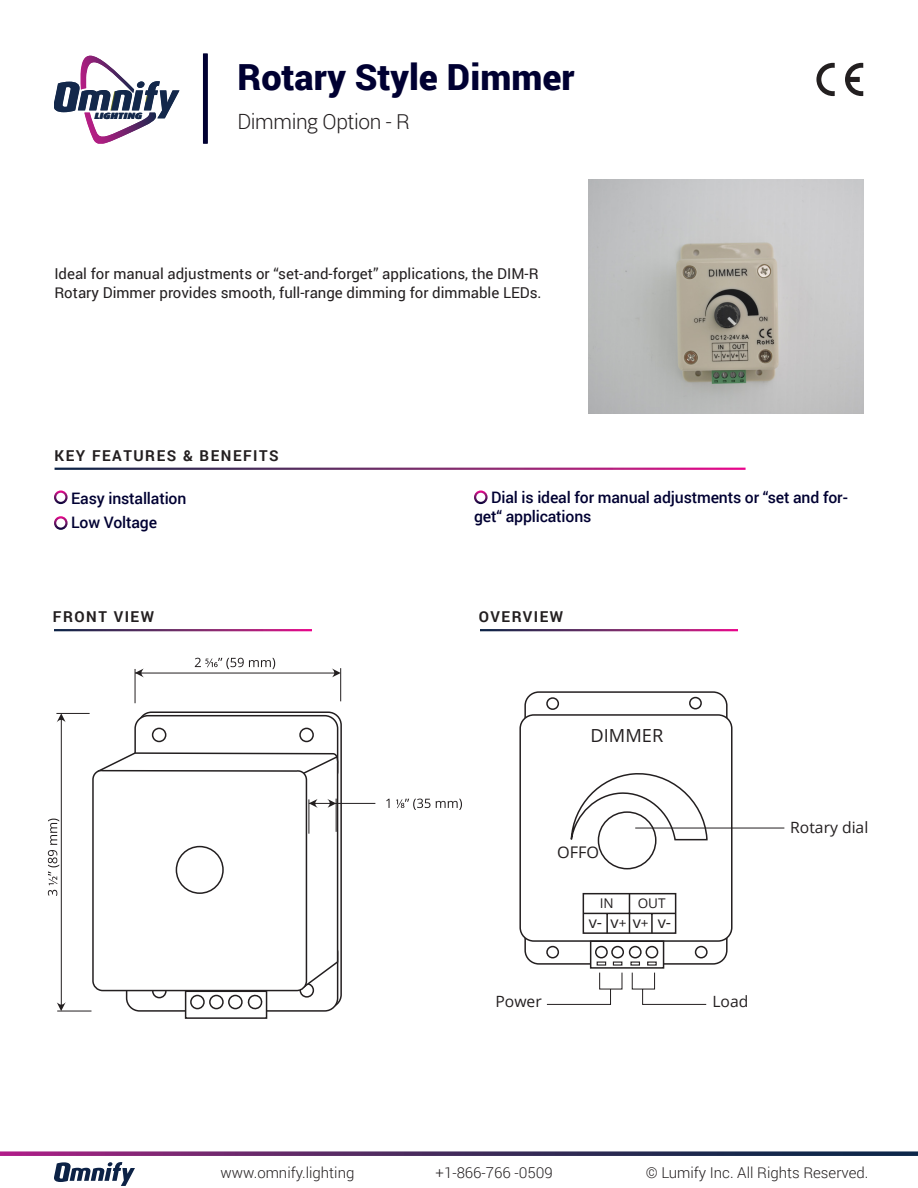
<style>
.page{position:relative;width:918px;height:1188px;background:#fff}
.page>*{position:absolute;margin:0;border:0;box-sizing:border-box;transform-origin:0 0}
.t1{font:900 36px "Roboto";color:#000032}
.Product_Sub_Headline{font:300 21px "Roboto";letter-spacing:-.02em;color:#231f20}
.t2{font:18px "Open Sans";color:#231f20}
.t3{font:16.05px "Open Sans";color:#231f20}
.t4{font:500 15.9px/19px "Roboto";letter-spacing:-.01em;color:#000032}
.t5{font:15.45px "Open Sans";color:#231f20}
.Product_Bodycopy{font:15px/19.5px "Roboto";color:#231f20}
.t6{font:300 15px "Roboto";color:#231f20}
.Small_header{font:700 15px "Roboto";letter-spacing:.1em;color:#231f20}
.t7{font:13.35px "Open Sans";color:#231f20}
.t8{font:italic 900 9px "Dax Pro";color:#13284b;scale:1.25 1}
.s1{font-size:13.35px}
</style>
<div class="page">
<svg style="left:54px;top:1162px;width:81px;height:24px"></svg>
<svg style="left:0;top:1151px;width:918px;height:5px;background:#5c3d6f"></svg>
<svg style="left:54px;top:56px;width:126px;height:88px"></svg>
<div style="left:203px;top:54px;width:5px;height:90px;background:#000032"></div>
<svg style="left:816px;top:63px;width:19px;height:33px"></svg>
<svg style="left:845px;top:63px;width:18px;height:33px"></svg>
<img style="left:588px;top:180px;width:276px;height:234px">
<div style="left:54px;top:490px;width:14px;height:14px;border:2px solid #fff;border-radius:50%"></div>
<div style="left:54px;top:516px;width:14px;height:14px;border:2px solid #fff;border-radius:50%"></div>
<div style="left:474px;top:490px;width:14px;height:14px;border:2px solid #fff;border-radius:50%"></div>
<div style="left:524px;top:691px;width:204px;height:274px;border:2px solid #231f20;border-radius:14px"></div>
<div style="left:520px;top:715px;width:212px;height:226px;background:#fff;border-radius:14px"></div>
<div style="left:519px;top:714px;width:214px;height:228px;border:2px solid #231f20;border-radius:14px"></div>
<div style="left:598px;top:811px;width:59px;height:58px;border:2px solid #231f20;border-radius:50%"></div>
<svg style="left:570px;top:773px;width:138px;height:68px"></svg>
<div style="left:546px;top:697px;width:13px;height:13px;border:2px solid #231f20;border-radius:50%"></div>
<div style="left:689px;top:697px;width:13px;height:12px;border:2px solid #231f20;border-radius:50%"></div>
<div style="left:695px;top:946px;width:13px;height:12px;border:2px solid #231f20;border-radius:50%"></div>
<div style="left:546px;top:946px;width:13px;height:12px;border:2px solid #231f20;border-radius:50%"></div>
<svg style="left:593px;top:945px;width:68px;height:21px"></svg>
<div style="left:590px;top:940px;width:74px;height:29px;border:2px solid #231f20"></div>
<div style="left:630px;top:947px;width:11px;height:11px;background:#fff;border-radius:50%"></div>
<div style="left:629px;top:946px;width:13px;height:12px;border:2px solid #231f20;border-radius:50%"></div>
<div style="left:646px;top:947px;width:12px;height:11px;background:#fff;border-radius:50%"></div>
<div style="left:646px;top:946px;width:12px;height:12px;border:2px solid #231f20;border-radius:50%"></div>
<div style="left:612px;top:947px;width:11px;height:11px;background:#fff;border-radius:50%"></div>
<div style="left:611px;top:946px;width:13px;height:12px;border:2px solid #231f20;border-radius:50%"></div>
<div style="left:596px;top:947px;width:11px;height:11px;background:#fff;border-radius:50%"></div>
<div style="left:595px;top:946px;width:13px;height:12px;border:2px solid #231f20;border-radius:50%"></div>
<div style="left:583px;top:893px;width:93px;height:41px;border:2px solid #231f20"></div>
<hr style="left:629px;top:894px;width:1px;height:39px;background:#231f20">
<hr style="left:583px;top:913px;width:93px;height:1px;background:#231f20">
<hr style="left:606px;top:913px;width:2px;height:20px;background:#231f20">
<hr style="left:651px;top:913px;width:2px;height:20px;background:#231f20">
<svg style="left:597px;top:962px;width:9px;height:4px"></svg>
<div style="left:647px;top:962px;width:10px;height:4px;border:1px solid #231f20"></div>
<svg style="left:613px;top:962px;width:9px;height:4px"></svg>
<hr style="left:635px;top:828px;width:149px;height:1px;background:#231f20">
<svg style="left:546px;top:972px;width:161px;height:33px"></svg>
<div style="left:138px;top:711px;width:204px;height:297px;border:2px solid #231f20;border-radius:13px"></div>
<div style="left:135px;top:716px;width:203px;height:68px;background:#fff;border-radius:13px"></div>
<div style="left:134px;top:715px;width:204px;height:70px;border:2px solid #231f20;border-radius:13px"></div>
<div style="left:127px;top:940px;width:211px;height:71px;background:#fff;border-radius:13px"></div>
<div style="left:126px;top:939px;width:212px;height:73px;border:2px solid #231f20;border-radius:13px"></div>
<svg style="left:195px;top:658px;width:80px;height:11px"></svg>
<hr style="left:135px;top:673px;width:201px;height:1px;background:#231f20">
<svg style="left:136px;top:668px;width:8px;height:9px"></svg>
<svg style="left:332px;top:668px;width:8px;height:9px"></svg>
<hr style="left:135px;top:669px;width:1px;height:34px;background:#231f20">
<hr style="left:340px;top:668px;width:1px;height:33px;background:#231f20">
<div style="left:152px;top:728px;width:14px;height:14px;border:2px solid #231f20;border-radius:50%"></div>
<div style="left:299px;top:728px;width:15px;height:14px;border:2px solid #231f20;border-radius:50%"></div>
<div style="left:152px;top:984px;width:15px;height:14px;border:2px solid #231f20;border-radius:50%"></div>
<div style="left:300px;top:983px;width:14px;height:15px;border:2px solid #231f20;border-radius:50%"></div>
<svg style="left:99px;top:751px;width:240px;height:238px"></svg>
<svg style="left:298px;top:755px;width:42px;height:22px"></svg>
<svg style="left:92px;top:770px;width:216px;height:222px"></svg>
<div style="left:176px;top:847px;width:47px;height:46px;background:#fff;border-radius:50%"></div>
<div style="left:176px;top:846px;width:48px;height:48px;border:2px solid #231f20;border-radius:50%"></div>
<div style="left:186px;top:991px;width:81px;height:27px;background:#fff"></div>
<div style="left:185px;top:991px;width:82px;height:28px;border:2px solid #231f20"></div>
<div style="left:190px;top:995px;width:15px;height:14px;border:2px solid #231f20;border-radius:50%"></div>
<div style="left:209px;top:995px;width:15px;height:14px;border:2px solid #231f20;border-radius:50%"></div>
<div style="left:228px;top:995px;width:15px;height:14px;border:2px solid #231f20;border-radius:50%"></div>
<svg style="left:248px;top:993px;width:17px;height:19px"></svg>
<hr style="left:61px;top:718px;width:1px;height:288px;background:#231f20">
<svg style="left:57px;top:1002px;width:9px;height:9px"></svg>
<svg style="left:57px;top:714px;width:9px;height:8px"></svg>
<hr style="left:57px;top:1011px;width:34px;height:1px;background:#231f20">
<hr style="left:56px;top:713px;width:34px;height:1px;background:#231f20">
<svg style="left:48px;top:819px;width:11px;height:77px"></svg>
<hr style="left:309px;top:803px;width:66px;height:1px;background:#231f20">
<svg style="left:310px;top:799px;width:8px;height:9px"></svg>
<svg style="left:327px;top:799px;width:9px;height:9px"></svg>
<hr style="left:309px;top:799px;width:1px;height:35px;background:#231f20">
<hr style="left:336px;top:799px;width:1px;height:33px;background:#231f20">
<svg style="left:386px;top:799px;width:4px;height:9px"></svg>
<svg style="left:396px;top:799px;width:66px;height:11px"></svg>
<p class="t1" style="left:238px;top:52px;width:339px">Rotary Style Dimmer</p>
<p class="t8" style="left:95px;top:110px;width:40px">LIGHTING</p>
<p class="Product_Sub_Headline" style="left:238px;top:107px;width:174px">Dimming Option - R</p>
<p class="Product_Bodycopy" style="left:54px;top:263px;width:489px">Ideal for manual adjustments or “set-and-forget” applications, the DIM-R<br>Rotary Dimmer provides smooth, full-range dimming for dimmable LEDs.</p>
<p class="Small_header" style="left:55px;top:445px;width:226px">KEY FEATURES &amp; BENEFITS</p>
<p class="t4" style="left:71px;top:488px;width:117px">Easy installation</p>
<p class="t4" style="left:71px;top:513px;width:87px">Low Voltage</p>
<p class="Small_header" style="left:53px;top:606px;width:103px">FRONT VIEW</p>
<p class="t4" style="left:474px;top:487px;width:375px;text-indent:17px">Dial is ideal for manual adjustments or “set and for&shy;get“ applications</p>
<p class="Small_header" style="left:479px;top:606px;width:86px">OVERVIEW</p>
<p class="t2" style="left:591px;top:723px;width:74px">DIMMER</p>
<p class="t3" style="left:557px;top:842px;width:44px">OFFO</p>
<p class="t7" style="left:600px;top:894px;width:15px">IN</p>
<p class="t7" style="left:638px;top:894px;width:29px">OUT</p>
<p class="t3" style="left:589px;top:911px;width:84px">v- v<span class="s1">+</span> v<span class="s1">+</span> v-</p>
<p class="t5" style="left:496px;top:991px;width:48px">Power</p>
<p class="t5" style="left:712px;top:991px;width:37px">Load</p>
<p class="t5" style="left:790px;top:817px;width:80px">Rotary dial</p>
<p class="t6" style="left:221px;top:1162px;width:135px">www.omnify.lighting</p>
<p class="t6" style="left:436px;top:1162px;width:119px">+1-866-766 -0509</p>
<p class="t6" style="left:646px;top:1162px;width:224px">© Lumify Inc. All Rights Reserved.</p>
</div>
